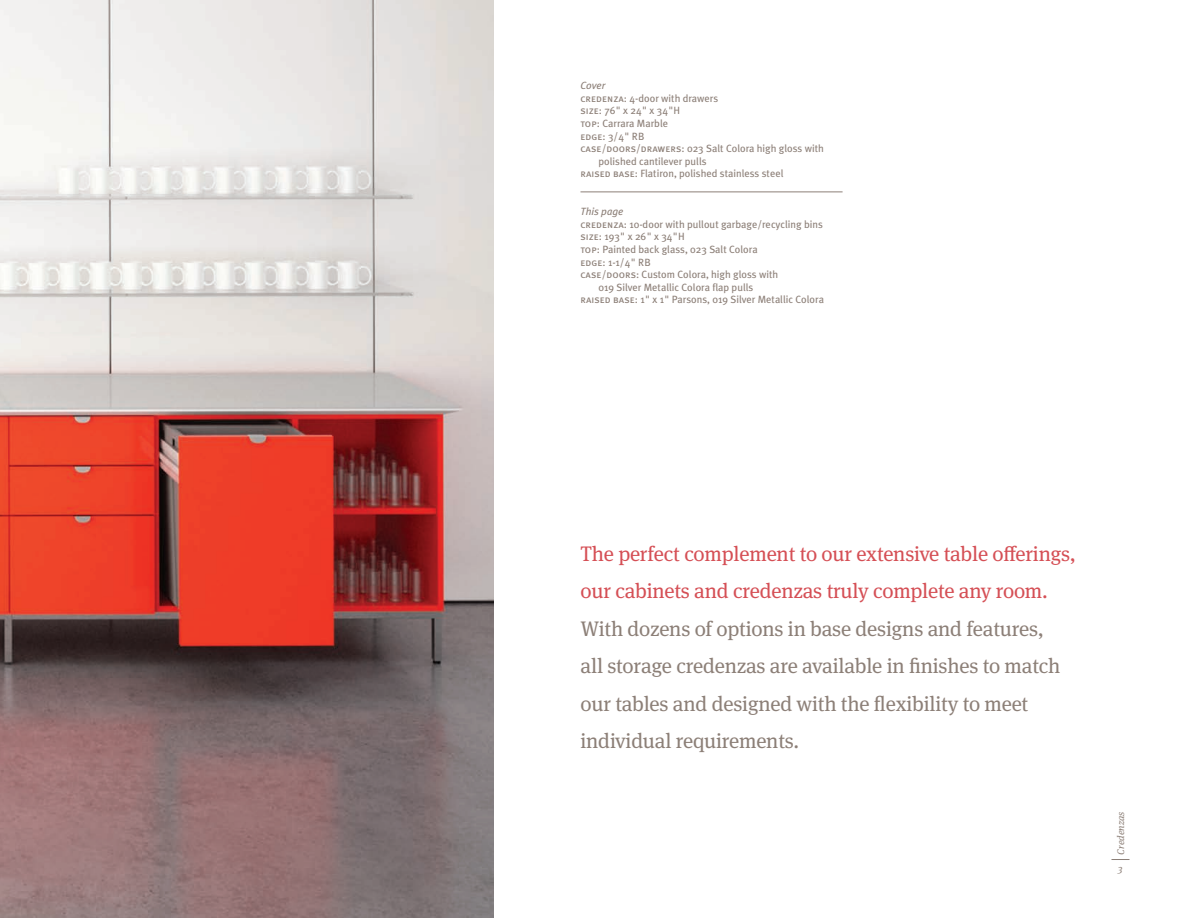
<style>
.page{position:relative;width:1188px;height:918px;background:#fff}
.page>*{position:absolute;margin:0;border:0;box-sizing:border-box;transform-origin:0 0}
.t1{font:21px/37.5px "Meta Serif OT";letter-spacing:-.01em;color:#8c7f77}
.t2{font:21px/37.5px "Meta Serif OT";letter-spacing:-.01em;color:#d54f55}
.t3{font:10.5px "Meta Plus";color:#8c7f77}
.t4{font:italic 10.5px "Meta Plus";color:#8c7f77}
.t5{font:italic 9.75px "Meta Serif OT";color:#8c7f77}
.s1{font-family:"Meta Plus Book Caps"}
</style>
<div class="page">
<svg style="left:1112px;top:859px;width:18px;height:1px"></svg>
<hr style="left:580px;top:192px;width:263px;height:1px;background:#8c7f77">
<img style="left:0;top:0;width:493px;height:918px">
<p class="t4" style="left:580px;top:80px;width:26px">Cover</p>
<p class="t3" style="left:580px;top:92px;width:139px"><span class="s1">credenza</span>: 4-door with drawers</p>
<p class="t3" style="left:580px;top:105px;width:101px"><span class="s1">size:</span> 76" x 24" x 34"H</p>
<p class="t3" style="left:580px;top:117px;width:89px"><span class="s1">top</span>: Carrara Marble</p>
<p class="t3" style="left:580px;top:130px;width:65px"><span class="s1">edge</span>: 3/4" RB</p>
<p class="t3" style="left:580px;top:143px;width:245px"><span class="s1">case/doors/drawers:</span> 023 Salt Colora high gloss with</p>
<p class="t3" style="left:598px;top:155px;width:110px">polished cantilever pulls</p>
<p class="t3" style="left:580px;top:168px;width:204px"><span class="s1">raised base</span>: Flatiron, polished stainless steel</p>
<p class="t4" style="left:580px;top:206px;width:45px">This page</p>
<p class="t3" style="left:580px;top:218px;width:244px"><span class="s1">credenza</span>: 10-door with pullout garbage/recycling bins</p>
<p class="t3" style="left:580px;top:231px;width:106px"><span class="s1">size:</span> 193" x 26" x 34"H</p>
<p class="t3" style="left:580px;top:243px;width:179px"><span class="s1">top</span>: Painted back glass, 023 Salt Colora</p>
<p class="t3" style="left:580px;top:256px;width:72px"><span class="s1">edge</span>: 1-1/4" RB</p>
<p class="t3" style="left:580px;top:269px;width:199px"><span class="s1">case/doors:</span> Custom Colora, high gloss with</p>
<p class="t3" style="left:598px;top:281px;width:156px">019 Silver Metallic Colora flap pulls</p>
<p class="t3" style="left:580px;top:294px;width:245px"><span class="s1">raised base</span>: 1" x 1" Parsons, 019 Silver Metallic Colora</p>
<h1 class="t2" style="left:580px;top:535px;width:497px">The perfect complement to our extensive table offerings, our cabinets and credenzas truly complete any room.</h1>
<h1 class="t1" style="left:580px;top:610px;width:481px">With dozens of options in base designs and features, all storage credenzas are available in finishes to match our tables and designed with the flexibility to meet individual requirements.</h1>
<p class="t5" style="left:1115px;top:855px;width:44px;rotate:-90deg">Credenzas</p>
<p class="t5" style="left:1118px;top:862px;width:6px">3</p>
</div>
